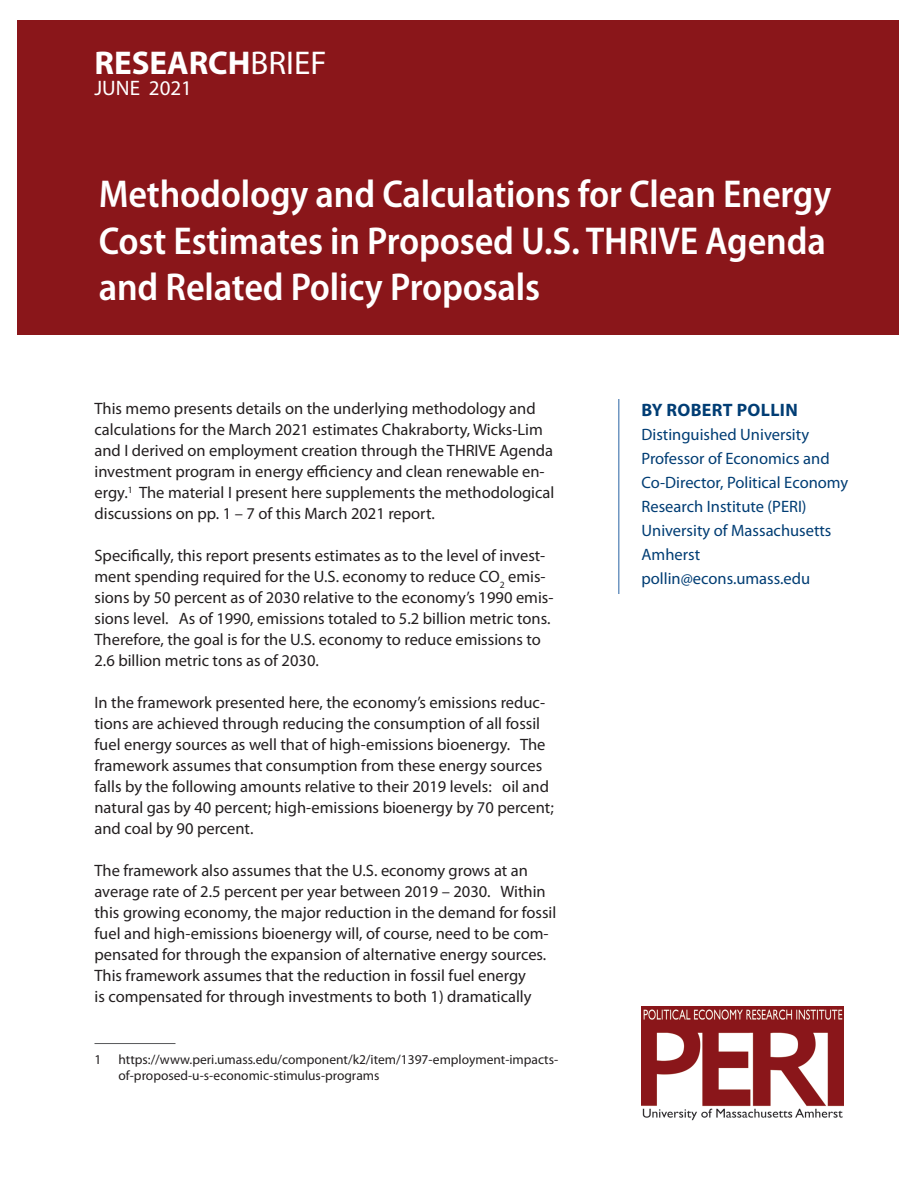
<style>
.page{position:relative;width:918px;height:1188px;background:#fff}
.page>*{position:absolute;margin:0;border:0;box-sizing:border-box;transform-origin:0 0}
.t1{font:600 semi-condensed 39px/46.8px "Myriad Pro";letter-spacing:-.005em;color:#fff}
.t2{font:700 33px "Myriad Pro";color:#fff}
.t3{font:21px "Myriad Pro";color:#fff}
.t4{font:700 18px "Myriad Pro";letter-spacing:.02em;color:#013d74}
.Body{font:16.5px/21px "Myriad Pro";color:#231f20}
.t5{font:16.5px/24px "Myriad Pro";color:#013d74}
.endnotes{font:13.5px/16.2px "Myriad Pro";color:#231f20}
.s1{font-weight:400}
</style>
<div class="page">
<div style="left:17px;top:20px;width:882px;height:315px;background:#8a161a"></div>
<img style="left:642px;top:1006px;width:201px;height:114px">
<hr style="left:618px;top:399px;width:1px;height:195px;background:#2863a4">
<hr style="left:94px;top:1043px;width:82px;height:1px;background:#57585a">
<p class="t2" style="left:94px;top:45px;width:233px">RESEARCH<span class="s1">BRIEF</span></p>
<p class="t3" style="left:94px;top:77px;width:99px">JUNE 2021</p>
<p class="t1" style="left:99px;top:171px;width:734px">Methodology and Calculations for Clean Energy<br>Cost Estimates in Proposed U.S. THRIVE Agenda and Related Policy Proposals</p>
<p class="Body" style="left:94px;top:399px;width:461px">This memo presents details on the underlying methodology and calculations for the March 2021 estimates Chakraborty, Wicks-Lim and I derived on employment creation through the THRIVE Agenda investment program in energy efficiency and clean renewable en&shy;ergy.<sup>1</sup> The material I present here supplements the methodological discussions on pp. 1 – 7 of this March 2021 report.</p>
<p class="Body" style="left:94px;top:546px;width:461px">Specifically, this report presents estimates as to the level of invest&shy;ment spending required for the U.S. economy to reduce CO<sub>2</sub> emis&shy;sions by 50 percent as of 2030 relative to the economy’s 1990 emis&shy;sions level. As of 1990, emissions totaled to 5.2 billion metric tons.<br>Therefore, the goal is for the U.S. economy to reduce emissions to 2.6 billion metric tons as of 2030.</p>
<p class="Body" style="left:94px;top:693px;width:461px">In the framework presented here, the economy’s emissions reduc&shy;tions are achieved through reducing the consumption of all fossil fuel energy sources as well that of high-emissions bioenergy. The framework assumes that consumption from these energy sources falls by the following amounts relative to their 2019 levels: oil and natural gas by 40 percent; high-emissions bioenergy by 70 percent; and coal by 90 percent.</p>
<p class="Body" style="left:94px;top:861px;width:463px">The framework also assumes that the U.S. economy grows at an average rate of 2.5 percent per year between 2019 – 2030. Within this growing economy, the major reduction in the demand for fossil fuel and high-emissions bioenergy will, of course, need to be com&shy;pensated for through the expansion of alternative energy sources.<br>This framework assumes that the reduction in fossil fuel energy<br>is compensated for through investments to both 1) dramatically</p>
<p class="endnotes" style="left:94px;top:1051px;width:8px">1</p>
<p class="endnotes" style="left:118px;top:1051px;width:441px">https://www.peri.umass.edu/component/k2/item/1397-employment-impacts&shy;of-proposed-u-s-economic-stimulus-programs</p>
<p class="t4" style="left:642px;top:399px;width:158px">BY ROBERT POLLIN</p>
<p class="t5" style="left:642px;top:422px;width:190px">Distinguished University<br>Professor of Economics and</p>
<p class="t5" style="left:642px;top:470px;width:208px">Co-Director, Political Economy<br>Research Institute (PERI)</p>
<p class="t5" style="left:642px;top:518px;width:192px">University of Massachusetts<br>Amherst</p>
<p class="t5" style="left:642px;top:566px;width:170px">pollin@econs.umass.edu</p>
</div>
